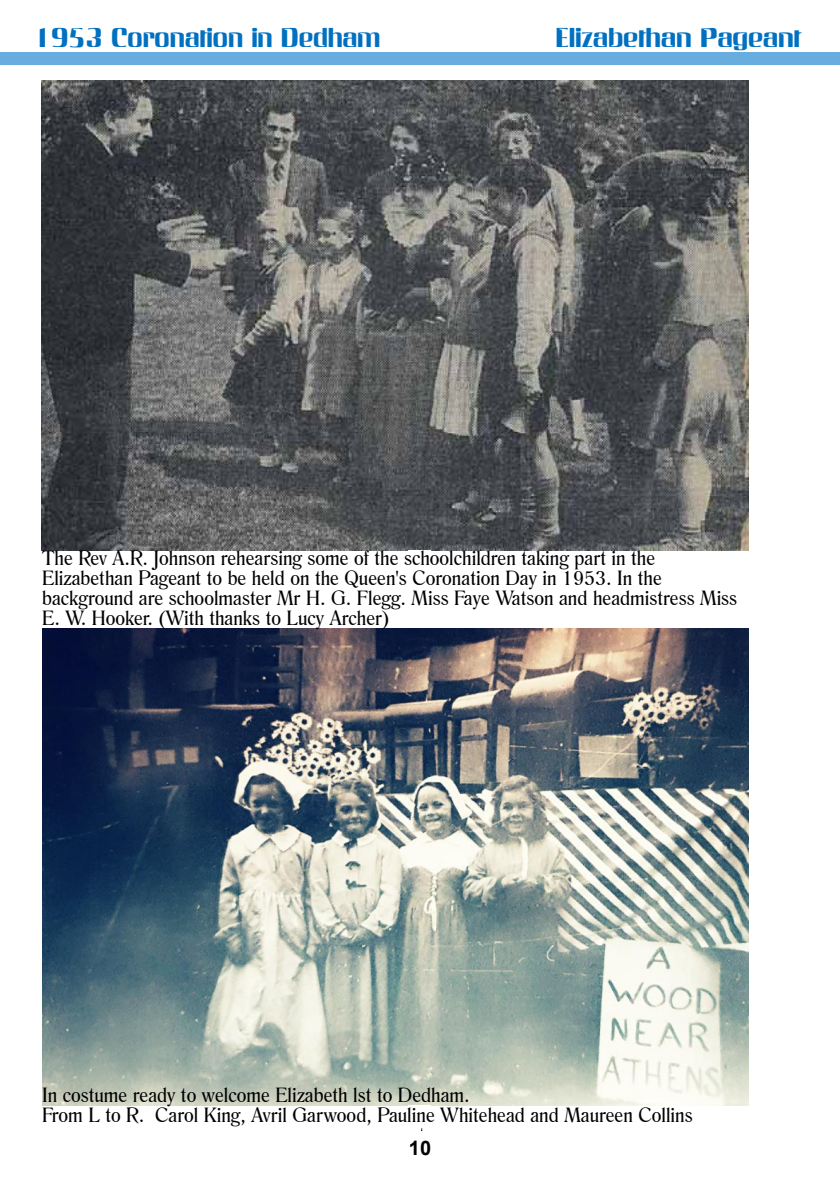
<style>
.page{position:relative;width:840px;height:1191px;background:#fff}
.page>*{position:absolute;margin:0;border:0;box-sizing:border-box;transform-origin:0 0}
.t1{font:26px "Invers SF";letter-spacing:-.01em;color:#0070c0}
.t2{font:20px/20px "Romana BT";color:#000}
.t3{font:700 20px "Arial";color:#000}
</style>
<div class="page">
<div style="left:0;top:52px;width:839px;height:12px;background:#67addd"></div>
<img style="left:41px;top:80px;width:706px;height:470px">
<img style="left:42px;top:628px;width:705px;height:477px">
<h1 class="t1" style="left:34px;top:23px;width:348px">1953 Coronation in Dedham</h1>
<h1 class="t1" style="left:555px;top:23px;width:247px">Elizabethan Pageant</h1>
<p class="t2" style="left:42px;top:550px;width:696px">The Rev A.R. Johnson rehearsing some of the schoolchildren taking part in the Elizabethan Pageant to be held on the Queen's Coronation Day in 1953. In the background are schoolmaster Mr H. G. Flegg. Miss Faye Watson and headmistress Miss E. W. Hooker. (With thanks to Lucy Archer)</p>
<p class="t2" style="left:42px;top:1086px;width:651px">In costume ready to welcome Elizabeth lst to Dedham.<br>From L to R. Carol King, Avril Garwood, Pauline Whitehead and Maureen Collins</p>
<p class="t3" style="left:408px;top:1140px;width:24px">10</p>
</div>
